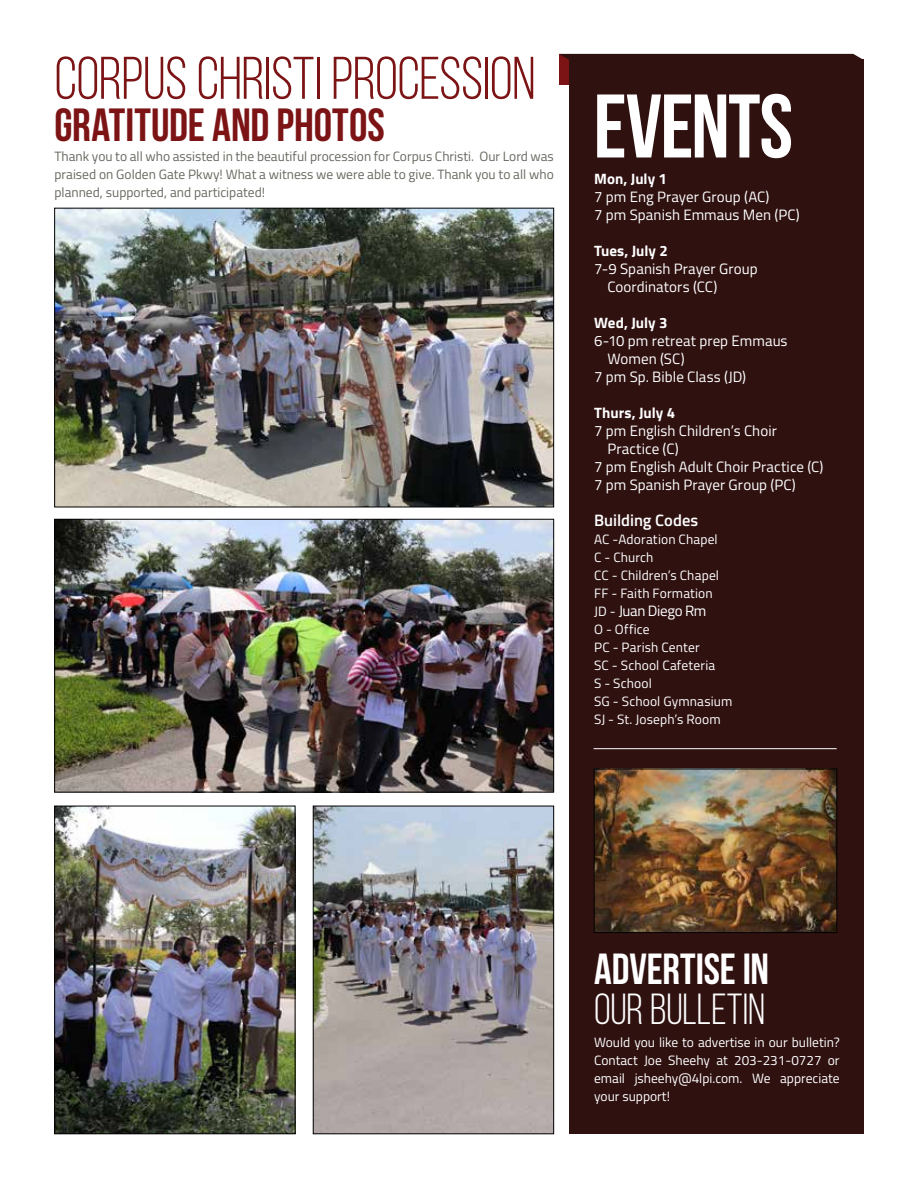
<style>
.page{position:relative;width:918px;height:1188px;background:#fff}
.page>*{position:absolute;margin:0;border:0;box-sizing:border-box;transform-origin:0 0}
.t1{font:700 90px "Bebas Neue";letter-spacing:-.015em;color:#fff}
.t2{font:60px "Bebas Neue";letter-spacing:-.01em;color:#7c1315}
.t3{font:700 46.5px "Bebas Neue";color:#7c1315}
.t4{font:43.5px "Bebas Neue";letter-spacing:-.005em;color:#fff}
.t5{font:43.5px "Bebas Neue";letter-spacing:-.005em;color:#fff}
.t6{font:600 16.5px "Titillium";color:#fff}
.t7{font:15px/18px "Titillium";letter-spacing:.005em;color:#fff}
.t8{font:700 15px "Titillium";color:#fff}
.t9{font:15px "Titillium";letter-spacing:-.025em;color:#fff}
.t10{font:13.5px/18px "Titillium";letter-spacing:.01em;color:#fff}
.t11{font:13.5px/18px "Titillium";color:#686960;text-align:justify}
.s1{font-size:13.5px}
</style>
<div class="page">
<div style="left:559px;top:54px;width:279px;height:31px;background:#7c1315"></div>
<div style="left:559px;top:54px;width:304px;height:6px;background:#2f1110"></div>
<div style="left:570px;top:60px;width:294px;height:1074px;background:#2f1110"></div>
<img style="left:596px;top:771px;width:239px;height:160px">
<div style="left:594px;top:769px;width:243px;height:164px;border:1px solid #000"></div>
<hr style="left:594px;top:748px;width:243px;height:1px;background:#fff">
<img style="left:56px;top:210px;width:496px;height:295px">
<div style="left:54px;top:208px;width:500px;height:299px;border:1px solid #000"></div>
<img style="left:56px;top:521px;width:496px;height:269px">
<div style="left:54px;top:519px;width:500px;height:273px;border:1px solid #000"></div>
<img style="left:315px;top:808px;width:237px;height:324px">
<div style="left:313px;top:806px;width:241px;height:328px;border:1px solid #000"></div>
<img style="left:56px;top:808px;width:237px;height:324px">
<div style="left:54px;top:806px;width:241px;height:328px;border:1px solid #000"></div>
<h2 class="t2" style="left:54px;top:46px;width:483px">CORPUS CHRISTI PROCESSION</h2>
<h3 class="t3" style="left:54px;top:99px;width:332px">GRATITUDE AND PHOTOS</h3>
<p class="t11" style="left:54px;top:147px;width:501px">Thank you to all who assisted in the beautiful procession for Corpus Christi. Our Lord was praised on Golden Gate Pkwy! What a witness we were able to give. Thank you to all who planned, supported, and participated!</p>
<h1 class="t1" style="left:594px;top:77px;width:201px">EVENTS</h1>
<p class="t8" style="left:594px;top:168px;width:74px">Mon, July 1</p>
<p class="t7" style="left:594px;top:187px;width:207px">7 pm Eng Prayer Group (AC)<br>7 pm Spanish Emmaus Men (PC)</p>
<p class="t8" style="left:594px;top:240px;width:75px">Tues, July 2</p>
<p class="t7" style="left:607px;top:259px;width:152px;text-indent:-13px">7-9 Spanish Prayer Group<br>Coordinators (CC)</p>
<p class="t8" style="left:594px;top:312px;width:75px">Wed, July 3</p>
<p class="t7" style="left:594px;top:331px;width:195px">6-10 pm retreat prep Emmaus</p>
<p class="t7" style="left:607px;top:349px;width:79px">Women (SC)</p>
<p class="t7" style="left:594px;top:367px;width:154px">7 pm Sp. Bible Class (JD)</p>
<p class="t8" style="left:594px;top:402px;width:83px">Thurs, July 4</p>
<p class="t7" style="left:594px;top:421px;width:184px">7 pm English Children’s Choir</p>
<p class="t7" style="left:607px;top:439px;width:73px">Practice (C)</p>
<p class="t7" style="left:594px;top:457px;width:231px">7 pm English Adult Choir Practice (C)</p>
<p class="t7" style="left:594px;top:475px;width:203px">7 pm Spanish Prayer Group (PC)</p>
<p class="t6" style="left:594px;top:508px;width:106px">Building Codes</p>
<p class="t10" style="left:594px;top:530px;width:126px">AC -Adoration Chapel<br>C - Church<br>CC - Children’s Chapel<br>FF - Faith Formation</p>
<p class="t9" style="left:594px;top:600px;width:114px"><span class="s1">JD -</span> Juan Diego Rm</p>
<p class="t10" style="left:594px;top:620px;width:140px">O - Office<br>PC - Parish Center<br>SC - School Cafeteria<br>S - School<br>SG - School Gymnasium<br>SJ - St. Joseph’s Room</p>
<h3 class="t4" style="left:594px;top:946px;width:176px">ADVERTISE IN</h3>
<h3 class="t5" style="left:594px;top:985px;width:172px">OUR BULLETIN</h3>
<p class="t10" style="left:594px;top:1033px;width:247px;text-align:justify">Would you like to advertise in our bulletin?<br>Contact Joe Sheehy at 203-231-0727 or email jsheehy@4lpi.com. We appreciate your support!</p>
</div>
